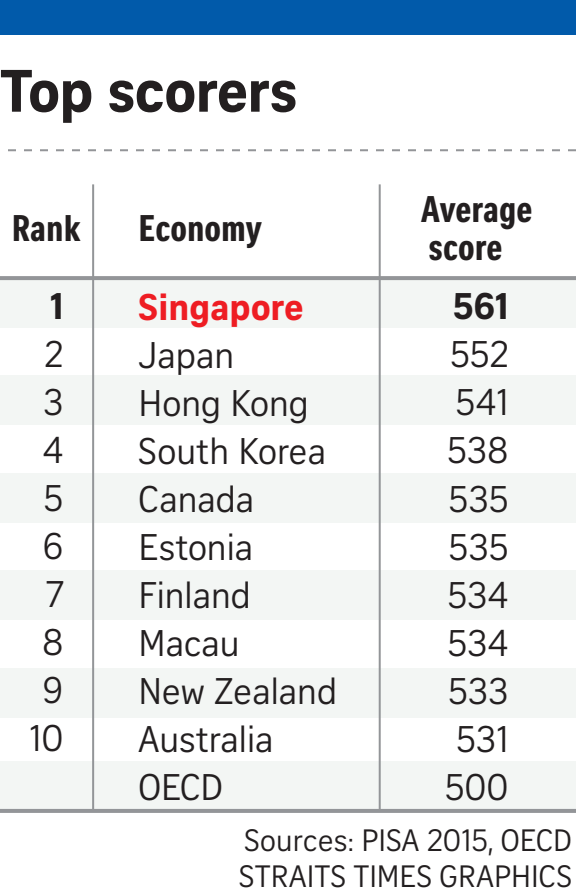
<style>
.page{position:relative;width:576px;height:894px;background:#fff}
.page>*{position:absolute;margin:0;border:0;box-sizing:border-box;transform-origin:0 0}
.t1{font:700 58px "Curator Serp Text";letter-spacing:-.01em;color:#231f20}
.t2{font:36px/48px "Curator Serp Text";color:#231f20;text-align:center}
.t3{font:36px/38px "Curator Head Cond ST Bold";color:#231f20}
.t4{font:700 36px "Curator Serp Text";color:#ee1d23}
.t5{font:700 36px "Curator Serp Text";color:#231f20}
.t6{font:30px/36px "Curator Serp Text";letter-spacing:.01em;color:#231f20}
</style>
<div class="page">
<div style="left:0;top:0;width:576px;height:34px;background:#015aaa"></div>
<div style="left:0;top:278px;width:576px;height:49px;background:#f3f6f4"></div>
<div style="left:0;top:375px;width:576px;height:49px;background:#f3f6f4"></div>
<div style="left:0;top:473px;width:576px;height:49px;background:#f3f6f4"></div>
<div style="left:0;top:570px;width:576px;height:49px;background:#f3f6f4"></div>
<div style="left:0;top:668px;width:576px;height:49px;background:#f3f6f4"></div>
<div style="left:0;top:761px;width:576px;height:49px;background:#f3f6f4"></div>
<svg style="left:8px;top:149px;width:568px;height:2px"></svg>
<hr style="left:379px;top:184px;width:2px;height:626px;background:#939598">
<hr style="left:92px;top:184px;width:2px;height:626px;background:#939598">
<svg style="left:0;top:808px;width:576px;height:4px;fill:#939598"></svg>
<hr style="left:0;top:276px;width:576px;height:4px;background:#939598">
<h1 class="t1" style="left:0;top:56px;width:299px">Top scorers</h1>
<p class="t3" style="left:12px;top:210px;width:70px">Rank</p>
<p class="t3" style="left:139px;top:210px;width:125px">Economy</p>
<p class="t5" style="left:50px;top:284px;width:15px">1</p>
<p class="t2" style="left:29px;top:330px;width:36px">2<br>3<br>4<br>5<br>6<br>7<br>8<br>9<br>10</p>
<p class="t4" style="left:139px;top:285px;width:166px">Singapore</p>
<p class="t2" style="left:139px;top:330px;width:200px;text-align:left">Japan<br>Hong Kong<br>South Korea<br>Canada<br>Estonia<br>Finland<br>Macau<br>New Zealand<br>Australia<br>OECD</p>
<p class="t3" style="left:421px;top:191px;width:113px">Average score</p>
<p class="t5" style="left:453px;top:285px;width:57px">561</p>
<p class="t2" style="left:445px;top:330px;width:65px">552<br>541<br>538<br>535<br>535<br>534<br>534<br>533<br>531<br>500</p>
<p class="t6" style="left:239px;top:822px;width:334px">Sources: PISA 2015, OECD<br>STRAITS TIMES GRAPHICS</p>
</div>
